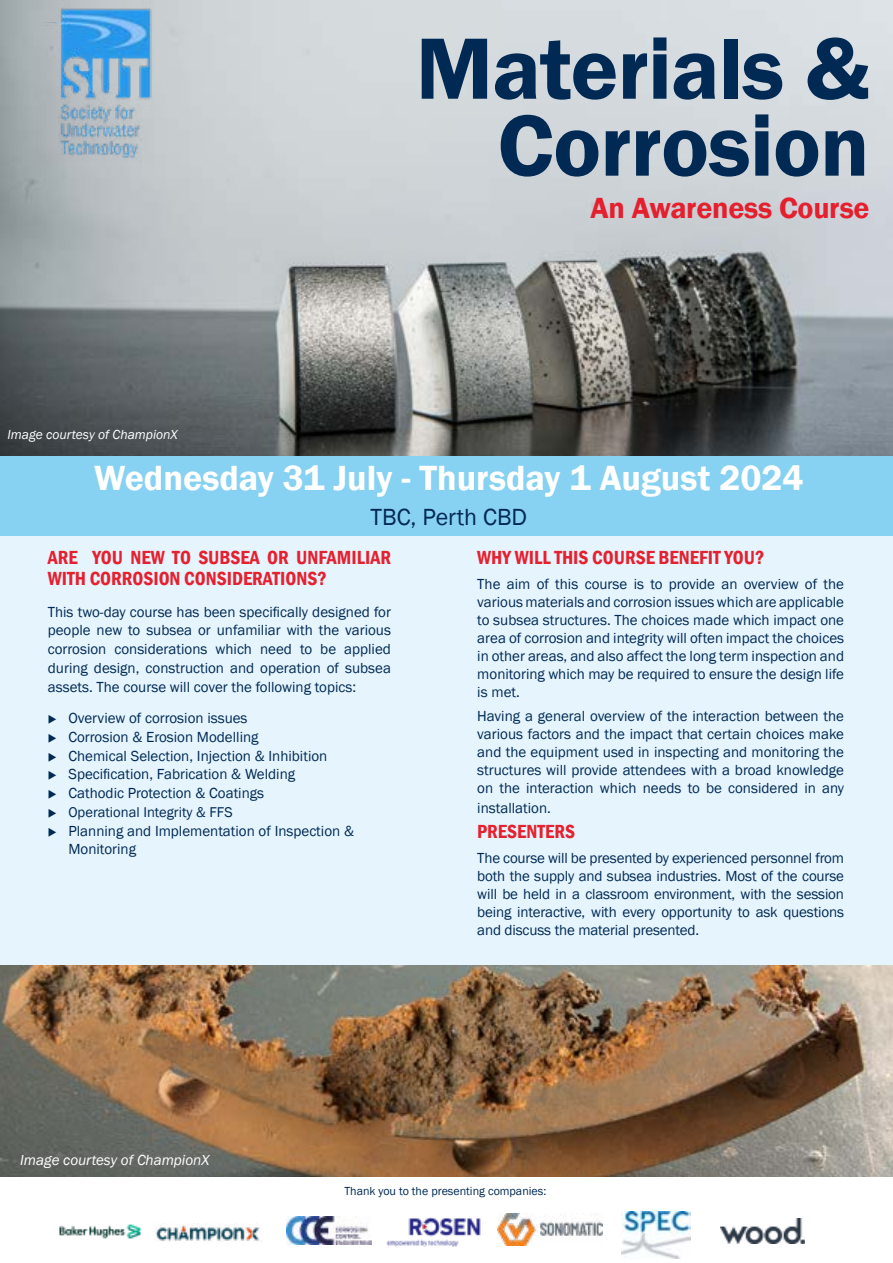
<style>
.page{position:relative;width:893px;height:1263px;background:#fff}
.page>*{position:absolute;margin:0;border:0;box-sizing:border-box;transform-origin:0 0}
.t1{font:600 90px/76.9px "Franklin Gothic";letter-spacing:-.01em;color:#002953;text-align:right}
.t2{font:600 36px "Franklin Gothic";color:#fff}
.t3{font:600 30px "Franklin Gothic";letter-spacing:-.01em;color:#e51f2e}
.t4{font:24px "Franklin Gothic";color:#002953}
.t5{font:600 condensed 19.5px/21px "Franklin Gothic";color:#e5202f}
.t6{font:15px/18px "Franklin Gothic";color:#002953;text-align:justify}
.t7{font:italic 15px "Franklin Gothic";color:#fff}
.t8{font:14.55px "Franklin Gothic";color:#002953}
.t9{font:italic 13.5px "Franklin Gothic";color:#fff}
.t10{font:12px "Franklin Gothic";color:#002953}
</style>
<div class="page">
<img style="left:0;top:0;width:893px;height:456px">
<img style="left:0;top:965px;width:893px;height:211px">
<div style="left:445px;top:518px;width:448px;height:447px;background:#e5f4fd"></div>
<div style="left:0;top:536px;width:445px;height:429px;background:#e5f4fd"></div>
<img style="left:286px;top:1217px;width:85px;height:27px">
<img style="left:387px;top:1218px;width:93px;height:28px">
<img style="left:59px;top:1224px;width:82px;height:15px">
<img style="left:154px;top:1223px;width:106px;height:18px">
<img style="left:621px;top:1211px;width:69px;height:48px">
<img style="left:721px;top:1218px;width:84px;height:26px">
<img style="left:497px;top:1213px;width:105px;height:32px">
<div style="left:0;top:456px;width:893px;height:80px;background:#87d1f2"></div>
<img style="left:37px;top:0;width:117px;height:162px">
<h1 class="t1" style="left:416px;top:31px;width:455px">Materials &amp;<br>Corrosion</h1>
<p class="t9" style="left:7px;top:426px;width:172px">Image courtesy of ChampionX</p>
<h3 class="t3" style="left:591px;top:190px;width:281px">An Awareness Course</h3>
<h2 class="t2" style="left:94px;top:456px;width:711px">Wednesday 31 July - Thursday 1 August 2024</h2>
<h3 class="t4" style="left:371px;top:502px;width:158px">TBC, Perth CBD</h3>
<h3 class="t5" style="left:48px;top:547px;width:345px">ARE YOU NEW TO SUBSEA OR UNFAMILIAR<br>WITH CORROSION CONSIDERATIONS?</h3>
<p class="t6" style="left:48px;top:602px;width:345px;line-height:18.8px">This two-day course has been specifically designed for people new to subsea or unfamiliar with the various corrosion considerations which need to be applied during design, construction and operation of subsea assets. The course will cover the following topics:</p>
<p class="t6" style="left:48px;top:709px;width:201px">◆ Overview of corrosion issues</p>
<p class="t6" style="left:48px;top:728px;width:212px">◆ Corrosion &amp; Erosion Modelling</p>
<p class="t6" style="left:48px;top:747px;width:281px">◆ Chemical Selection, Injection &amp; Inhibition</p>
<p class="t6" style="left:48px;top:766px;width:249px">◆ Specification, Fabrication &amp; Welding</p>
<p class="t6" style="left:48px;top:784px;width:218px">◆ Cathodic Protection &amp; Coatings</p>
<p class="t8" style="left:48px;top:803px;width:186px">◆ Operational Integrity &amp; FFS</p>
<p class="t6" style="left:68px;top:821px;width:287px;line-height:18.8px;text-indent:-21px">◆ Planning and Implementation of Inspection &amp;<br>Monitoring</p>
<h3 class="t5" style="left:477px;top:547px;width:289px">WHY WILL THIS COURSE BENEFIT YOU?</h3>
<p class="t6" style="left:477px;top:575px;width:368px">The aim of this course is to provide an overview of the various materials and corrosion issues which are applicable to subsea structures. The choices made which impact one area of corrosion and integrity will often impact the choices in other areas, and also affect the long term inspection and monitoring which may be required to ensure the design life is met.</p>
<p class="t6" style="left:477px;top:707px;width:368px">Having a general overview of the interaction between the various factors and the impact that certain choices make and the equipment used in inspecting and monitoring the structures will provide attendees with a broad knowledge on the interaction which needs to be considered in any</p>
<p class="t6" style="left:477px;top:799px;width:75px">installation.</p>
<h3 class="t5" style="left:477px;top:821px;width:99px">PRESENTERS</h3>
<p class="t6" style="left:477px;top:849px;width:368px">The course will be presented by experienced personnel from both the supply and subsea industries. Most of the course will be held in a classroom environment, with the session being interactive, with every opportunity to ask questions and discuss the material presented.</p>
<p class="t7" style="left:20px;top:1151px;width:191px">Image courtesy of ChampionX</p>
<p class="t10" style="left:344px;top:1183px;width:203px">Thank you to the presenting companies:</p>
</div>
